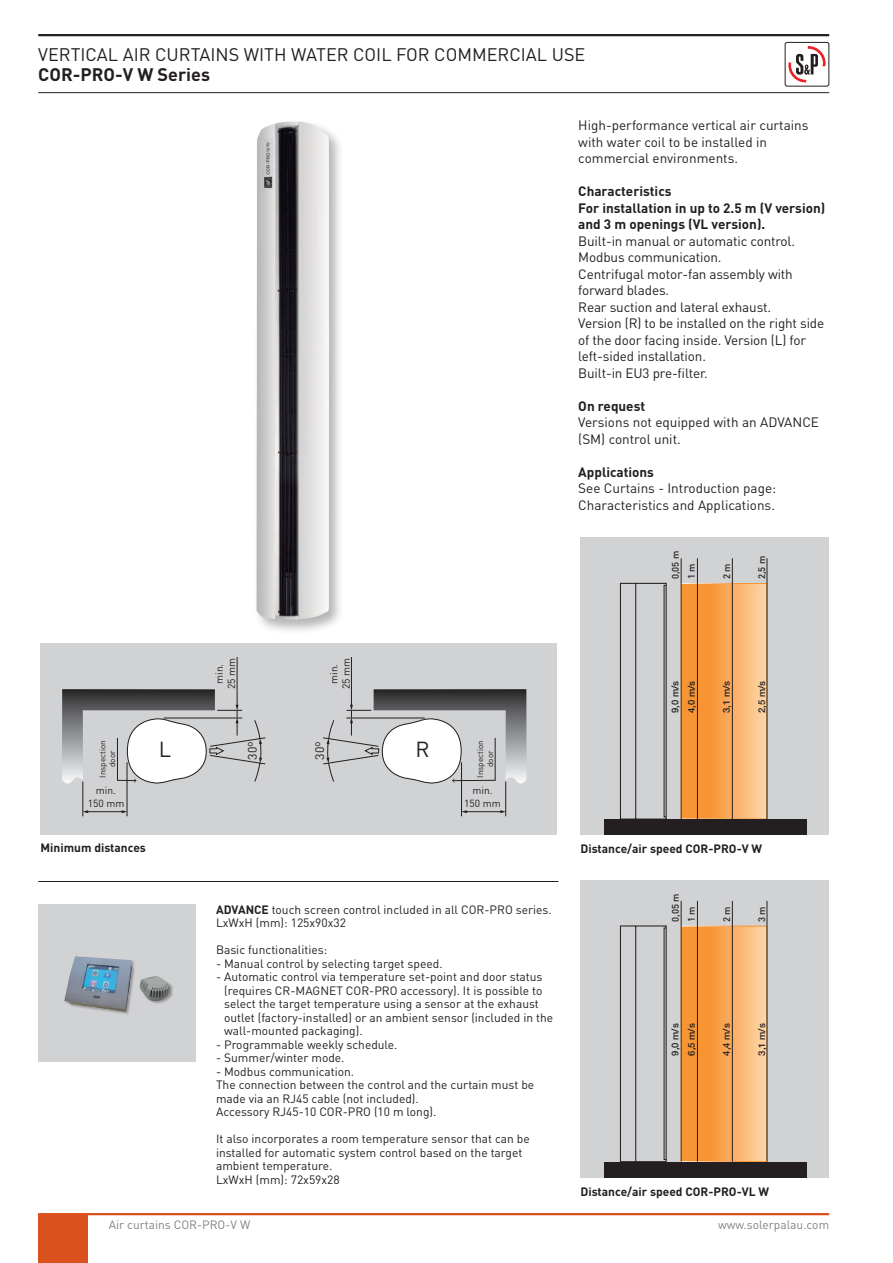
<style>
.page{position:relative;width:893px;height:1263px;background:#fff}
.page>*{position:absolute;margin:0;border:0;box-sizing:border-box;transform-origin:0 0}
.t1{font:21.45px "DIN";color:#231f20}
.t2{font:18px "DIN";color:#231f20}
.t3{font:700 18px "DIN";color:#231f20}
.t4{font:13.5px/16.5px "DIN";letter-spacing:-.01em;color:#231f20}
.t5{font:700 13.5px/16.5px "DIN";color:#231f20}
.t6{font:12.3px "DIN";color:#231f20}
.t7{font:12px/13.5px "DIN";color:#231f20}
.t8{font:700 12px "DIN";color:#231f20}
.t9{font:12px "DIN";color:#808285}
.t10{font:10.2px/12.3px "DIN";color:#231f20;text-align:center}
.t11{font:500 9.45px "Helvetica Neue";color:#231f20}
.t12{font:500 9.45px "DIN";color:#231f20}
.t13{font:8.25px/9.9px "DIN";color:#231f20;text-align:center}
.s1{font-weight:700}
</style>
<div class="page">
<hr style="left:38px;top:1213px;width:791px;height:2px;background:#da511d">
<div style="left:38px;top:1214px;width:49px;height:49px;background:#da511d"></div>
<hr style="left:38px;top:34px;width:791px;height:2px;background:#231f20">
<hr style="left:38px;top:92px;width:791px;height:1px;background:#231f20">
<svg style="left:788px;top:47px;width:38px;height:36px"></svg>
<div style="left:785px;top:42px;width:44px;height:44px;border:1px solid #231f20;border-radius:2px"></div>
<div style="left:580px;top:538px;width:249px;height:297px;background:#d1d2d4"></div>
<svg style="left:683px;top:585px;width:82px;height:232px;background:#f9a858"></svg>
<svg style="left:619px;top:582px;width:48px;height:237px;background:#c4c4c6"></svg>
<hr style="left:681px;top:558px;width:1px;height:261px;background:#231f20">
<hr style="left:697px;top:558px;width:1px;height:261px;background:#231f20">
<hr style="left:767px;top:558px;width:1px;height:261px;background:#231f20">
<hr style="left:732px;top:558px;width:1px;height:261px;background:#231f20">
<div style="left:604px;top:819px;width:202px;height:16px;background:#231f20"></div>
<hr style="left:38px;top:881px;width:520px;height:1px;background:#231f20">
<div style="left:38px;top:904px;width:158px;height:157px;background:#d1d2d4"></div>
<div style="left:64px;top:956px;width:109px;height:59px;background:#231f20;opacity:.33"></div>
<img style="left:64px;top:956px;width:107px;height:56px">
<div style="left:40px;top:644px;width:517px;height:191px;background:#d1d2d4"></div>
<hr style="left:237px;top:657px;width:1px;height:49px;background:#231f20">
<hr style="left:83px;top:781px;width:1px;height:35px;background:#231f20">
<hr style="left:127px;top:762px;width:1px;height:54px;background:#231f20">
<hr style="left:87px;top:811px;width:36px;height:1px;background:#231f20">
<svg style="left:83px;top:810px;width:5px;height:3px"></svg>
<svg style="left:122px;top:810px;width:5px;height:3px"></svg>
<svg style="left:62px;top:689px;width:204px;height:95px"></svg>
<hr style="left:351px;top:657px;width:1px;height:49px;background:#231f20">
<hr style="left:505px;top:781px;width:1px;height:35px;background:#231f20">
<hr style="left:461px;top:762px;width:1px;height:54px;background:#231f20">
<hr style="left:466px;top:811px;width:35px;height:1px;background:#231f20">
<svg style="left:500px;top:810px;width:6px;height:3px"></svg>
<svg style="left:462px;top:810px;width:5px;height:3px"></svg>
<svg style="left:323px;top:689px;width:203px;height:96px"></svg>
<div style="left:580px;top:880px;width:249px;height:297px;background:#d1d2d4"></div>
<svg style="left:683px;top:928px;width:82px;height:232px;background:#f9a858"></svg>
<svg style="left:619px;top:925px;width:48px;height:237px;background:#c3c4c6"></svg>
<hr style="left:681px;top:901px;width:1px;height:260px;background:#231f20">
<hr style="left:697px;top:901px;width:1px;height:260px;background:#231f20">
<hr style="left:767px;top:901px;width:1px;height:260px;background:#231f20">
<hr style="left:732px;top:901px;width:1px;height:260px;background:#231f20">
<div style="left:604px;top:1162px;width:202px;height:15px;background:#231f20"></div>
<div style="left:254px;top:119px;width:90px;height:516px;background:#231f20;opacity:.33"></div>
<img style="left:256px;top:122px;width:73px;height:498px">
<h2 class="t2" style="left:38px;top:43px;width:549px">VERTICAL AIR CURTAINS WITH WATER COIL FOR COMMERCIAL USE</h2>
<h2 class="t3" style="left:38px;top:62px;width:173px">COR-PRO-V W Series</h2>
<p class="t4" style="left:578px;top:117px;width:232px">High-performance vertical air curtains with water coil to be installed in commercial environments.</p>
<p class="t5" style="left:578px;top:182px;width:249px">Characteristics<br>For installation in up to 2.5 m (V version) and 3 m openings (VL version).</p>
<p class="t4" style="left:578px;top:232px;width:248px">Built-in manual or automatic control.<br>Modbus communication.<br>Centrifugal motor-fan assembly with forward blades.<br>Rear suction and lateral exhaust.<br>Version (R) to be installed on the right side of the door facing inside. Version (L) for left-sided installation.<br>Built-in EU3 pre-filter.</p>
<p class="t5" style="left:578px;top:397px;width:68px">On request</p>
<p class="t4" style="left:578px;top:414px;width:242px">Versions not equipped with an ADVANCE (SM) control unit.</p>
<p class="t5" style="left:578px;top:463px;width:77px">Applications</p>
<p class="t4" style="left:578px;top:480px;width:199px">See Curtains - Introduction page:<br>Characteristics and Applications.</p>
<p class="t12" style="left:669px;top:579px;width:30px;rotate:-90deg">0,05 m</p>
<p class="t12" style="left:685px;top:579px;width:17px;rotate:-90deg">1 m</p>
<p class="t12" style="left:721px;top:579px;width:17px;rotate:-90deg">2 m</p>
<p class="t12" style="left:756px;top:579px;width:25px;rotate:-90deg">2,5 m</p>
<p class="t10" style="left:213px;top:689px;width:33px;rotate:-90deg">min.<br>25 mm</p>
<p class="t10" style="left:327px;top:689px;width:33px;rotate:-90deg">min.<br>25 mm</p>
<p class="t13" style="left:97px;top:777px;width:39px;rotate:-90deg">Inspection door</p>
<p class="t13" style="left:475px;top:777px;width:39px;rotate:-90deg">Inspection door</p>
<h1 class="t1" style="left:159px;top:736px;width:14px">L</h1>
<h1 class="t1" style="left:415px;top:736px;width:16px">R</h1>
<p class="t6" style="left:245px;top:760px;width:20px;rotate:-90deg">30º</p>
<p class="t6" style="left:312px;top:760px;width:20px;rotate:-90deg">30º</p>
<p class="t10" style="left:88px;top:784px;width:38px">min.<br>150 mm</p>
<p class="t10" style="left:464px;top:784px;width:38px">min.<br>150 mm</p>
<p class="t8" style="left:40px;top:839px;width:107px">Minimum distances</p>
<p class="t7" style="left:216px;top:903px;width:337px"><span class="s1">ADVANCE</span> touch screen control included in all COR-PRO series.<br>LxWxH (mm): 125x90x32</p>
<p class="t7" style="left:216px;top:943px;width:113px">Basic functionalities:</p>
<p class="t7" style="left:216px;top:957px;width:228px">- Manual control by selecting target speed.</p>
<p class="t7" style="left:224px;top:970px;width:331px;text-indent:-8px">- Automatic control via temperature set-point and door status (requires CR-MAGNET COR-PRO accessory). It is possible to select the target temperature using a sensor at the exhaust outlet (factory-installed) or an ambient sensor (included in the wall-mounted packaging).</p>
<p class="t7" style="left:216px;top:1038px;width:183px">- Programmable weekly schedule.</p>
<p class="t7" style="left:216px;top:1051px;width:130px">- Summer/winter mode.</p>
<p class="t7" style="left:216px;top:1065px;width:320px">- Modbus communication.<br>The connection between the control and the curtain must be made via an RJ45 cable (not included).<br>Accessory RJ45-10 COR-PRO (10 m long).</p>
<p class="t7" style="left:216px;top:1132px;width:315px">It also incorporates a room temperature sensor that can be installed for automatic system control based on the target ambient temperature.<br>LxWxH (mm): 72x59x28</p>
<p class="t9" style="left:109px;top:1217px;width:143px">Air curtains COR-PRO-V W</p>
<p class="t11" style="left:670px;top:713px;width:34px;rotate:-90deg">9,0 m/s</p>
<p class="t11" style="left:686px;top:713px;width:34px;rotate:-90deg">4,0 m/s</p>
<p class="t11" style="left:721px;top:713px;width:34px;rotate:-90deg">3,1 m/s</p>
<p class="t11" style="left:756px;top:713px;width:34px;rotate:-90deg">2,5 m/s</p>
<p class="t8" style="left:580px;top:841px;width:183px">Distance/air speed COR-PRO-V W</p>
<p class="t12" style="left:669px;top:922px;width:30px;rotate:-90deg">0,05 m</p>
<p class="t12" style="left:685px;top:922px;width:17px;rotate:-90deg">1 m</p>
<p class="t12" style="left:721px;top:922px;width:17px;rotate:-90deg">2 m</p>
<p class="t12" style="left:756px;top:922px;width:17px;rotate:-90deg">3 m</p>
<p class="t11" style="left:670px;top:1055px;width:34px;rotate:-90deg">9,0 m/s</p>
<p class="t11" style="left:686px;top:1055px;width:34px;rotate:-90deg">6,5 m/s</p>
<p class="t11" style="left:721px;top:1055px;width:34px;rotate:-90deg">4,4 m/s</p>
<p class="t11" style="left:756px;top:1055px;width:34px;rotate:-90deg">3,1 m/s</p>
<p class="t8" style="left:580px;top:1183px;width:190px">Distance/air speed COR-PRO-VL W</p>
<p class="t9" style="left:718px;top:1217px;width:112px">www.solerpalau.com</p>
</div>
